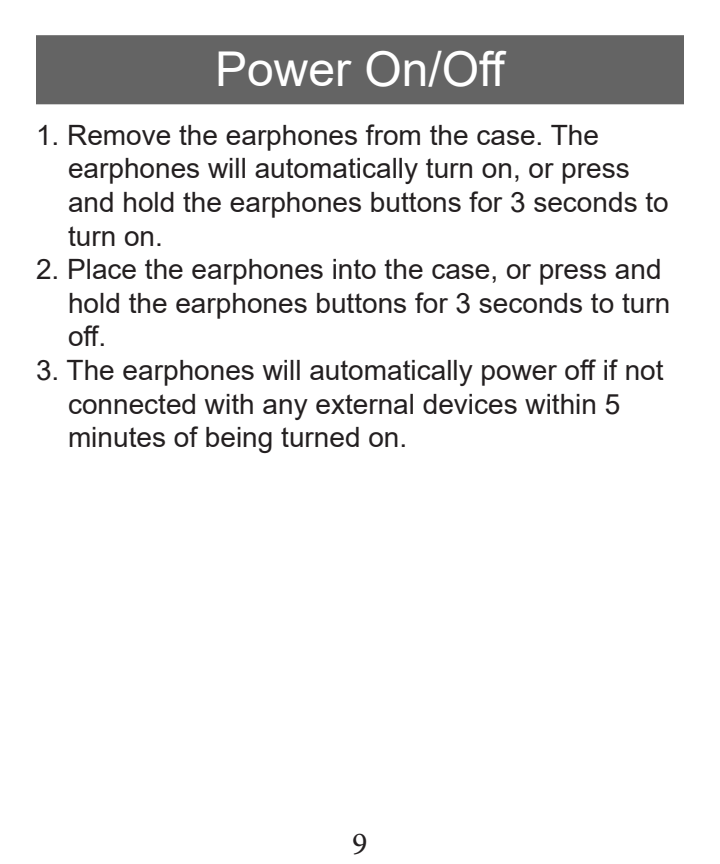
<style>
.page{position:relative;width:720px;height:864px;background:#fff}
.page>*{position:absolute;margin:0;border:0;box-sizing:border-box;transform-origin:0 0}
.t1{font:48px "Arial";color:#fff}
.t2{font:32px "Minion Pro";color:#231f20}
.t3{font:28px/33.6px "Arial";color:#231f20}
</style>
<div class="page">
<div style="left:38px;top:37px;width:644px;height:65px;background:#646464"></div>
<div style="left:36px;top:35px;width:648px;height:69px;border:4px solid #646464"></div>
<p class="t1" style="left:215px;top:36px;width:293px">Power On/Off</p>
<p class="t3" style="left:68px;top:118px;width:602px;text-indent:-32px">1. Remove the earphones from the case. The earphones will automatically turn on, or press and hold the earphones buttons for 3 seconds to turn on.</p>
<p class="t3" style="left:68px;top:252px;width:604px;text-indent:-32px">2. Place the earphones into the case, or press and hold the earphones buttons for 3 seconds to turn off.</p>
<p class="t3" style="left:68px;top:353px;width:597px;text-indent:-32px">3. The earphones will automatically power off if not connected with any external devices within 5 minutes of being turned on.</p>
<p class="t2" style="left:352px;top:822px;width:17px">9</p>
</div>
